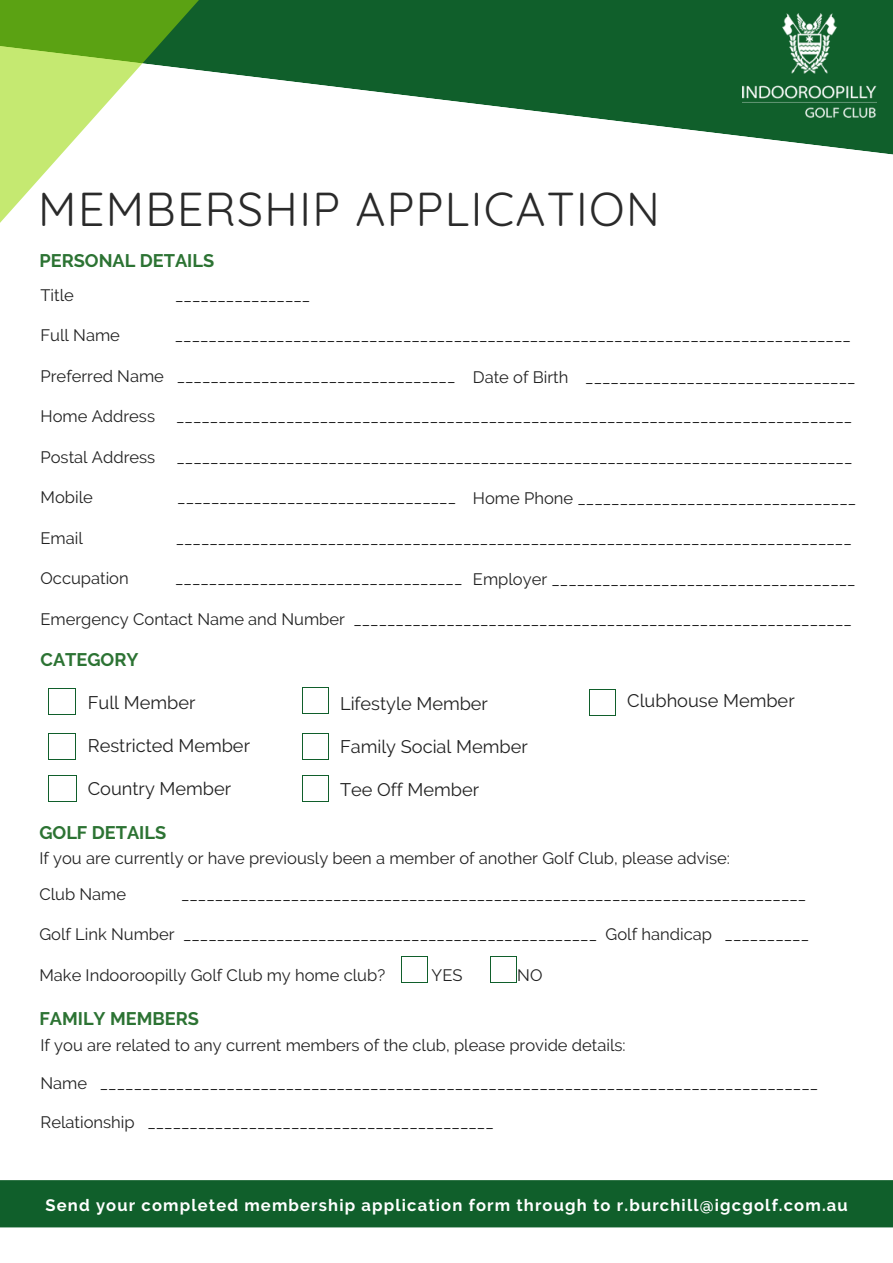
<style>
.page{position:relative;width:893px;height:1263px;background:#fff}
.page>*{position:absolute;margin:0;border:0;box-sizing:border-box;transform-origin:0 0}
.t1{font:46.35px "Quicksand";letter-spacing:.03em;color:#2a2a2a}
.t2{font:18.15px "Raleway";color:#222}
.t3{font:700 18.15px "Raleway";color:#2c7333}
.t4{font:16.5px "Raleway";color:#222}
.t5{font:700 16.5px "Raleway";letter-spacing:.07em;color:#fff}
</style>
<div class="page">
<svg style="left:457px;top:0;width:436px;height:155px;fill:#105f2b"></svg>
<svg style="left:0;top:0;width:457px;height:223px"></svg>
<img style="left:742px;top:14px;width:134px;height:103px">
<div style="left:0;top:1180px;width:893px;height:47px;background:#105f2b"></div>
<svg style="left:48px;top:688px;width:28px;height:27px"></svg>
<svg style="left:48px;top:733px;width:28px;height:27px"></svg>
<svg style="left:48px;top:775px;width:29px;height:27px"></svg>
<svg style="left:302px;top:687px;width:27px;height:27px"></svg>
<svg style="left:302px;top:775px;width:27px;height:27px"></svg>
<svg style="left:490px;top:956px;width:27px;height:27px"></svg>
<svg style="left:401px;top:956px;width:27px;height:27px"></svg>
<svg style="left:589px;top:689px;width:27px;height:27px"></svg>
<svg style="left:302px;top:733px;width:27px;height:27px"></svg>
<h1 class="t1" style="left:38px;top:180px;width:623px">MEMBERSHIP APPLICATION</h1>
<p class="t3" style="left:39px;top:250px;width:176px">PERSONAL DETAILS</p>
<p class="t4" style="left:41px;top:285px;width:35px">Title</p>
<p class="t4" style="left:175px;top:285px;width:137px">________________</p>
<p class="t4" style="left:41px;top:326px;width:81px">Full Name</p>
<p class="t4" style="left:175px;top:326px;width:678px">________________________________________________________________________________</p>
<p class="t4" style="left:41px;top:366px;width:416px">Preferred Name _________________________________</p>
<p class="t4" style="left:41px;top:407px;width:116px">Home Address</p>
<p class="t4" style="left:176px;top:407px;width:678px">________________________________________________________________________________</p>
<p class="t4" style="left:41px;top:447px;width:116px">Postal Address</p>
<p class="t4" style="left:176px;top:447px;width:678px">________________________________________________________________________________</p>
<p class="t4" style="left:41px;top:488px;width:54px">Mobile</p>
<p class="t4" style="left:177px;top:488px;width:280px">_________________________________</p>
<p class="t4" style="left:41px;top:528px;width:44px">Email</p>
<p class="t4" style="left:176px;top:528px;width:678px">________________________________________________________________________________</p>
<p class="t4" style="left:41px;top:569px;width:90px">Occupation</p>
<p class="t4" style="left:175px;top:569px;width:289px">__________________________________</p>
<p class="t4" style="left:41px;top:609px;width:813px">Emergency Contact Name and Number ___________________________________________________________</p>
<p class="t4" style="left:473px;top:367px;width:384px">Date of Birth ________________________________</p>
<p class="t4" style="left:473px;top:489px;width:385px">Home Phone _________________________________</p>
<p class="t4" style="left:473px;top:570px;width:384px">Employer ____________________________________</p>
<p class="t3" style="left:41px;top:648px;width:99px">CATEGORY</p>
<p class="t2" style="left:88px;top:692px;width:109px">Full Member</p>
<p class="t2" style="left:88px;top:735px;width:164px">Restricted Member</p>
<p class="t2" style="left:88px;top:778px;width:145px">Country Member</p>
<p class="t3" style="left:39px;top:822px;width:128px">GOLF DETAILS</p>
<p class="t2" style="left:340px;top:693px;width:149px">Lifestyle Member</p>
<p class="t2" style="left:340px;top:736px;width:189px">Family Social Member</p>
<p class="t2" style="left:340px;top:779px;width:141px">Tee Off Member</p>
<p class="t2" style="left:627px;top:690px;width:169px">Clubhouse Member</p>
<p class="t4" style="left:39px;top:848px;width:692px">If you are currently or have previously been a member of another Golf Club, please advise:</p>
<p class="t4" style="left:39px;top:884px;width:88px">Club Name</p>
<p class="t4" style="left:181px;top:884px;width:627px">__________________________________________________________________________</p>
<p class="t4" style="left:39px;top:925px;width:771px">Golf Link Number _________________________________________________ Golf handicap __________</p>
<p class="t4" style="left:39px;top:965px;width:347px">Make Indooroopilly Golf Club my home club?</p>
<p class="t4" style="left:432px;top:965px;width:32px">YES</p>
<p class="t4" style="left:517px;top:965px;width:27px">NO</p>
<p class="t3" style="left:39px;top:1008px;width:161px">FAMILY MEMBERS</p>
<p class="t4" style="left:41px;top:1035px;width:587px">If you are related to any current members of the club, please provide details:</p>
<p class="t4" style="left:41px;top:1073px;width:779px">Name _____________________________________________________________________________________</p>
<p class="t4" style="left:41px;top:1112px;width:455px">Relationship _________________________________________</p>
<p class="t5" style="left:46px;top:1195px;width:804px">Send your completed membership application form through to r.burchill@igcgolf.com.au</p>
</div>
